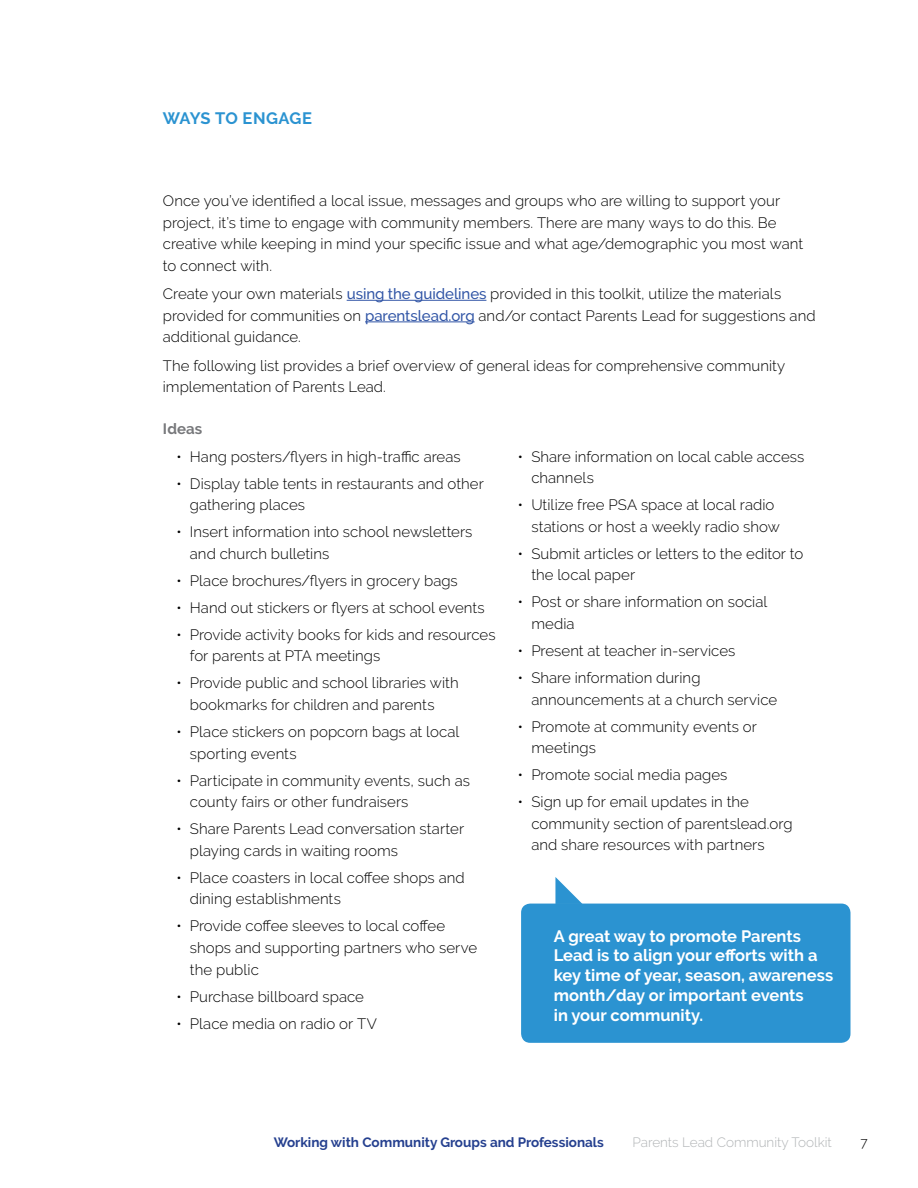
<style>
.page{position:relative;width:918px;height:1188px;background:#fff}
.page>*{position:absolute;margin:0;border:0;box-sizing:border-box;transform-origin:0 0}
.t1{font:700 16.5px/19.8px "Raleway";color:#fff}
.t2{font:700 16.5px "Raleway";color:#2b93d1}
.t3{font:300 15px/21.6px "Raleway";letter-spacing:.005em;color:#000}
.t4{font:700 15px "Raleway";letter-spacing:.01em;color:#77787b}
.t5{font:700 13.5px "Raleway";color:#25408f}
.t6{font:300 13.5px "Raleway";color:#b1b4b6}
.t7{font:300 13.5px "Raleway";color:#000}
.s1{font-weight:500;color:#3155a6}
</style>
<div class="page">
<hr style="left:347px;top:300px;width:139px;height:1px;background:#3155a6">
<hr style="left:365px;top:322px;width:110px;height:1px;background:#3155a6">
<div style="left:521px;top:904px;width:329px;height:139px;background:#2b93d1;border-radius:9px"></div>
<svg style="left:555px;top:877px;width:27px;height:27px"></svg>
<p class="t2" style="left:163px;top:109px;width:151px">WAYS TO ENGAGE</p>
<p class="t3" style="left:163px;top:190px;width:642px">Once you’ve identified a local issue, messages and groups who are willing to support your project, it’s time to engage with community members. There are many ways to do this. Be creative while keeping in mind your specific issue and what age/demographic you most want to connect with.</p>
<p class="t3" style="left:163px;top:283px;width:654px">Create your own materials <span class="s1">using the guidelines</span> provided in this toolkit, utilize the materials provided for communities on <span class="s1">parentslead.org</span> and/or contact Parents Lead for suggestions and additional guidance.</p>
<p class="t3" style="left:163px;top:355px;width:624px">The following list provides a brief overview of general ideas for comprehensive community implementation of Parents Lead.</p>
<p class="t4" style="left:163px;top:420px;width:41px">Ideas</p>
<p class="t3" style="left:531px;top:445px;width:275px;text-indent:-14px">• Share information on local cable access channels</p>
<p class="t3" style="left:531px;top:494px;width:250px;text-indent:-14px">• Utilize free PSA space at local radio stations or host a weekly radio show</p>
<p class="t3" style="left:531px;top:543px;width:274px;text-indent:-14px">• Submit articles or letters to the editor to the local paper</p>
<p class="t3" style="left:531px;top:591px;width:237px;text-indent:-14px">• Post or share information on social media</p>
<p class="t3" style="left:518px;top:640px;width:219px">• Present at teacher in-services</p>
<p class="t3" style="left:531px;top:667px;width:247px;text-indent:-14px">• Share information during announcements at a church service</p>
<p class="t3" style="left:531px;top:715px;width:227px;text-indent:-14px">• Promote at community events or meetings</p>
<p class="t3" style="left:518px;top:764px;width:211px">• Promote social media pages</p>
<p class="t3" style="left:531px;top:791px;width:263px;text-indent:-14px">• Sign up for email updates in the community section of parentslead.org and share resources with partners</p>
<p class="t3" style="left:176px;top:445px;width:286px">• Hang posters/flyers in high-traffic areas</p>
<p class="t3" style="left:190px;top:472px;width:296px;text-indent:-14px">• Display table tents in restaurants and other gathering places</p>
<p class="t3" style="left:190px;top:521px;width:284px;text-indent:-14px">• Insert information into school newsletters and church bulletins</p>
<p class="t3" style="left:176px;top:570px;width:283px">• Place brochures/flyers in grocery bags</p>
<p class="t3" style="left:176px;top:597px;width:310px">• Hand out stickers or flyers at school events</p>
<p class="t3" style="left:190px;top:624px;width:307px;text-indent:-14px">• Provide activity books for kids and resources for parents at PTA meetings</p>
<p class="t3" style="left:190px;top:672px;width:270px;text-indent:-14px">• Provide public and school libraries with bookmarks for children and parents</p>
<p class="t3" style="left:190px;top:721px;width:271px;text-indent:-14px">• Place stickers on popcorn bags at local sporting events</p>
<p class="t3" style="left:190px;top:769px;width:282px;text-indent:-14px">• Participate in community events, such as county fairs or other fundraisers</p>
<p class="t3" style="left:190px;top:818px;width:276px;text-indent:-14px">• Share Parents Lead conversation starter playing cards in waiting rooms</p>
<p class="t3" style="left:190px;top:867px;width:276px;text-indent:-14px">• Place coasters in local coffee shops and dining establishments</p>
<p class="t3" style="left:190px;top:915px;width:289px;text-indent:-14px">• Provide coffee sleeves to local coffee shops and supporting partners who serve the public</p>
<p class="t3" style="left:176px;top:985px;width:189px">• Purchase billboard space</p>
<p class="t3" style="left:176px;top:1012px;width:202px">• Place media on radio or TV</p>
<p class="t1" style="left:554px;top:926px;width:281px">A great way to promote Parents<br>Lead is to align your efforts with a key time of year, season, awareness month/day or important events<br>in your community.</p>
<p class="t5" style="left:274px;top:1134px;width:332px">Working with Community Groups and Professionals</p>
<p class="t6" style="left:633px;top:1134px;width:201px">Parents Lead Community Toolkit</p>
<p class="t7" style="left:860px;top:1134px;width:9px">7</p>
</div>
